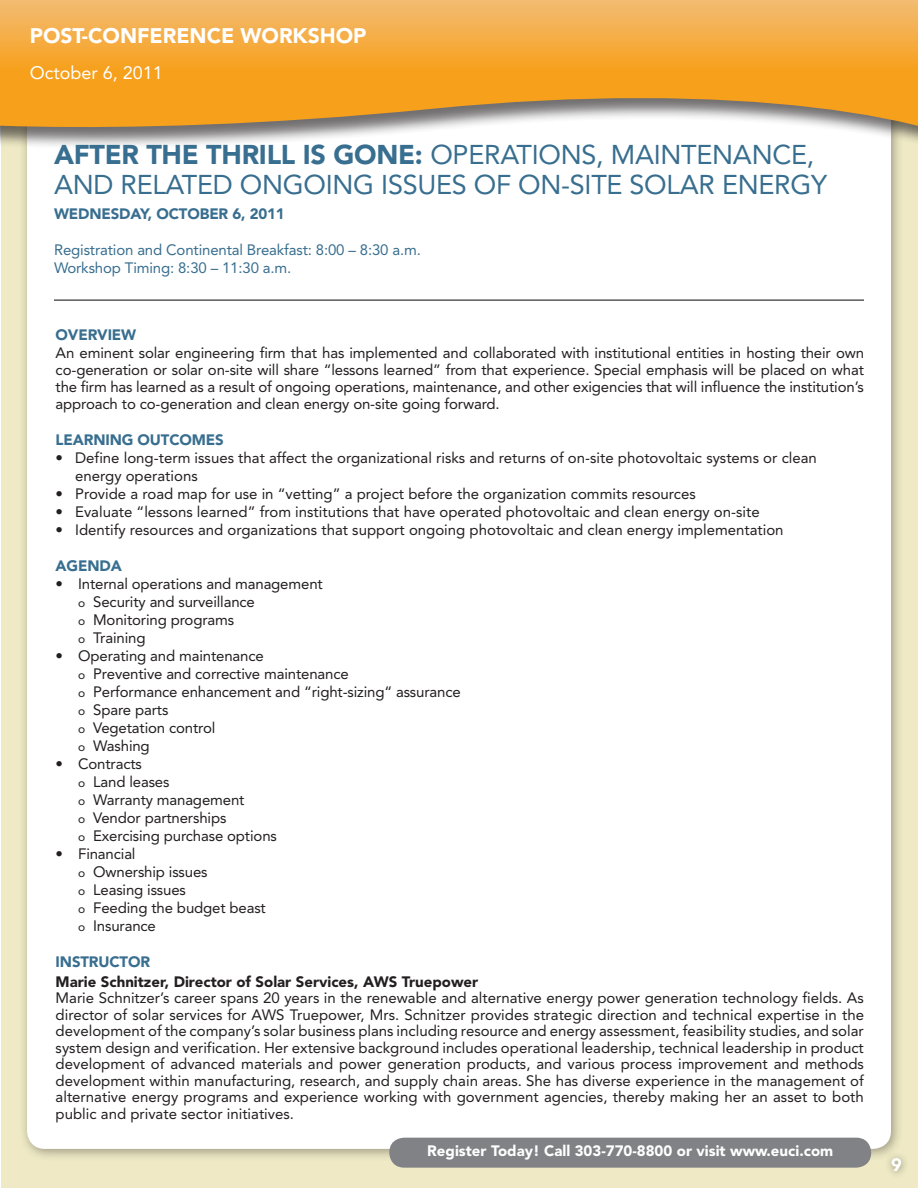
<style>
.page{position:relative;width:918px;height:1188px;background:#fff}
.page>*{position:absolute;margin:0;border:0;box-sizing:border-box;transform-origin:0 0}
.t1{font:27px/30px "Avenir LT Std";letter-spacing:-.01em;color:#386e8f}
.t2{font:900 21px "Avenir LT Std";color:#fff}
.t3{font:18px "Avenir LT Std";color:#fff}
.t4{font:900 18px "Avenir LT Std";color:#fff}
.last_paragraph{font:15px/16.5px "Avenir LT Std";letter-spacing:-.01em;color:#231f20;text-align:justify}
.t5{font:15px "Avenir LT Std";letter-spacing:-.01em;color:#386e8f}
.t6{font:900 15px "Avenir LT Std";letter-spacing:-.01em;color:#386e8f}
.t7{font:900 15px "Avenir LT Std";color:#231f20}
.t8{font:900 15px "Avenir LT Std";color:#fff}
.s1{font-weight:900}
.s2{font-size:12px}
</style>
<div class="page">
<div style="left:1px;top:1px;width:917px;height:1187px;background:#efeac5"></div>
<div style="left:18px;top:27px;width:885px;height:1134px;background:#231f20;opacity:.4"></div>
<div style="left:27px;top:36px;width:864px;height:1113px;background:#fff;border-radius:18px"></div>
<div style="left:883px;top:1151px;width:25px;height:28px;background:#231f20;opacity:.52"></div>
<div style="left:389px;top:1138px;width:482px;height:30px;background:#808285;border-radius:15px"></div>
<svg style="left:0;top:0;width:918px;height:259px"></svg>
<hr style="left:54px;top:300px;width:810px;height:1px;background:#231f20">
<p class="t2" style="left:30px;top:23px;width:338px">POST-CONFERENCE WORKSHOP</p>
<p class="t3" style="left:30px;top:62px;width:135px">October 6, 2011</p>
<p class="t1" style="left:54px;top:140px;width:775px"><span class="s1">AFTER THE THRILL IS GONE:</span> OPERATIONS, MAINTENANCE,<br>AND RELATED ONGOING ISSUES OF ON-SITE SOLAR ENERGY</p>
<p class="t6" style="left:54px;top:205px;width:232px">WEDNESDAY, OCTOBER 6, 2011</p>
<p class="t5" style="left:54px;top:241px;width:368px">Registration and Continental Breakfast: 8:00 – 8:30 a.m.</p>
<p class="t5" style="left:54px;top:259px;width:239px">Workshop Timing: 8:30 – 11:30 a.m.</p>
<p class="t6" style="left:56px;top:326px;width:82px">OVERVIEW</p>
<p class="last_paragraph" style="left:56px;top:344px;width:810px;line-height:17.2px">An eminent solar engineering firm that has implemented and collaborated with institutional entities in hosting their own co-generation or solar on-site will share “lessons learned” from that experience. Special emphasis will be placed on what the firm has learned as a result of ongoing operations, maintenance, and other exigencies that will influence the institution’s approach to co-generation and clean energy on-site going forward.</p>
<p class="t6" style="left:56px;top:431px;width:170px">LEARNING OUTCOMES</p>
<p class="last_paragraph" style="left:75px;top:449px;width:743px;line-height:18px;text-indent:-20px">• Define long-term issues that affect the organizational risks and returns of on-site photovoltaic systems or clean energy operations</p>
<p class="last_paragraph" style="left:56px;top:486px;width:642px">• Provide a road map for use in “vetting” a project before the organization commits resources</p>
<p class="last_paragraph" style="left:56px;top:504px;width:706px">• Evaluate “lessons learned” from institutions that have operated photovoltaic and clean energy on-site</p>
<p class="last_paragraph" style="left:56px;top:522px;width:730px">• Identify resources and organizations that support ongoing photovoltaic and clean energy implementation</p>
<p class="t6" style="left:56px;top:557px;width:68px">AGENDA</p>
<p class="last_paragraph" style="left:56px;top:576px;width:269px">• Internal operations and management</p>
<p class="last_paragraph" style="left:78px;top:594px;width:178px"><span class="s2">o</span> Security and surveillance</p>
<p class="last_paragraph" style="left:78px;top:612px;width:158px"><span class="s2">o</span> Monitoring programs</p>
<p class="last_paragraph" style="left:78px;top:630px;width:69px"><span class="s2">o</span> Training</p>
<p class="last_paragraph" style="left:56px;top:648px;width:210px">• Operating and maintenance</p>
<p class="last_paragraph" style="left:78px;top:666px;width:272px"><span class="s2">o</span> Preventive and corrective maintenance</p>
<p class="last_paragraph" style="left:78px;top:684px;width:384px"><span class="s2">o</span> Performance enhancement and “right-sizing“ assurance</p>
<p class="last_paragraph" style="left:78px;top:702px;width:92px"><span class="s2">o</span> Spare parts</p>
<p class="last_paragraph" style="left:78px;top:720px;width:139px"><span class="s2">o</span> Vegetation control</p>
<p class="last_paragraph" style="left:78px;top:738px;width:73px"><span class="s2">o</span> Washing</p>
<p class="last_paragraph" style="left:56px;top:756px;width:88px">• Contracts</p>
<p class="last_paragraph" style="left:78px;top:774px;width:93px"><span class="s2">o</span> Land leases</p>
<p class="last_paragraph" style="left:78px;top:792px;width:168px"><span class="s2">o</span> Warranty management</p>
<p class="last_paragraph" style="left:78px;top:810px;width:150px"><span class="s2">o</span> Vendor partnerships</p>
<p class="last_paragraph" style="left:78px;top:828px;width:200px"><span class="s2">o</span> Exercising purchase options</p>
<p class="last_paragraph" style="left:56px;top:846px;width:81px">• Financial</p>
<p class="last_paragraph" style="left:78px;top:864px;width:131px"><span class="s2">o</span> Ownership issues</p>
<p class="last_paragraph" style="left:78px;top:882px;width:109px"><span class="s2">o</span> Leasing issues</p>
<p class="last_paragraph" style="left:78px;top:900px;width:189px"><span class="s2">o</span> Feeding the budget beast</p>
<p class="last_paragraph" style="left:78px;top:918px;width:79px"><span class="s2">o</span> Insurance</p>
<p class="t6" style="left:56px;top:953px;width:96px">INSTRUCTOR</p>
<p class="t7" style="left:56px;top:973px;width:424px">Marie Schnitzer, Director of Solar Services, AWS Truepower</p>
<p class="last_paragraph" style="left:56px;top:990px;width:810px">Marie Schnitzer’s career spans 20 years in the renewable and alternative energy power generation technology fields. As director of solar services for AWS Truepower, Mrs. Schnitzer provides strategic direction and technical expertise in the development of the company’s solar business plans including resource and energy assessment, feasibility studies, and solar system design and verification. Her extensive background includes operational leadership, technical leadership in product development of advanced materials and power generation products, and various process improvement and methods development within manufacturing, research, and supply chain areas. She has diverse experience in the management of alternative energy programs and experience working with government agencies, thereby making her an asset to both public and private sector initiatives.</p>
<p class="t8" style="left:427px;top:1142px;width:407px">Register Today! Call 303-770-8800 or visit www.euci.com</p>
<p class="t4" style="left:891px;top:1153px;width:12px">9</p>
</div>
